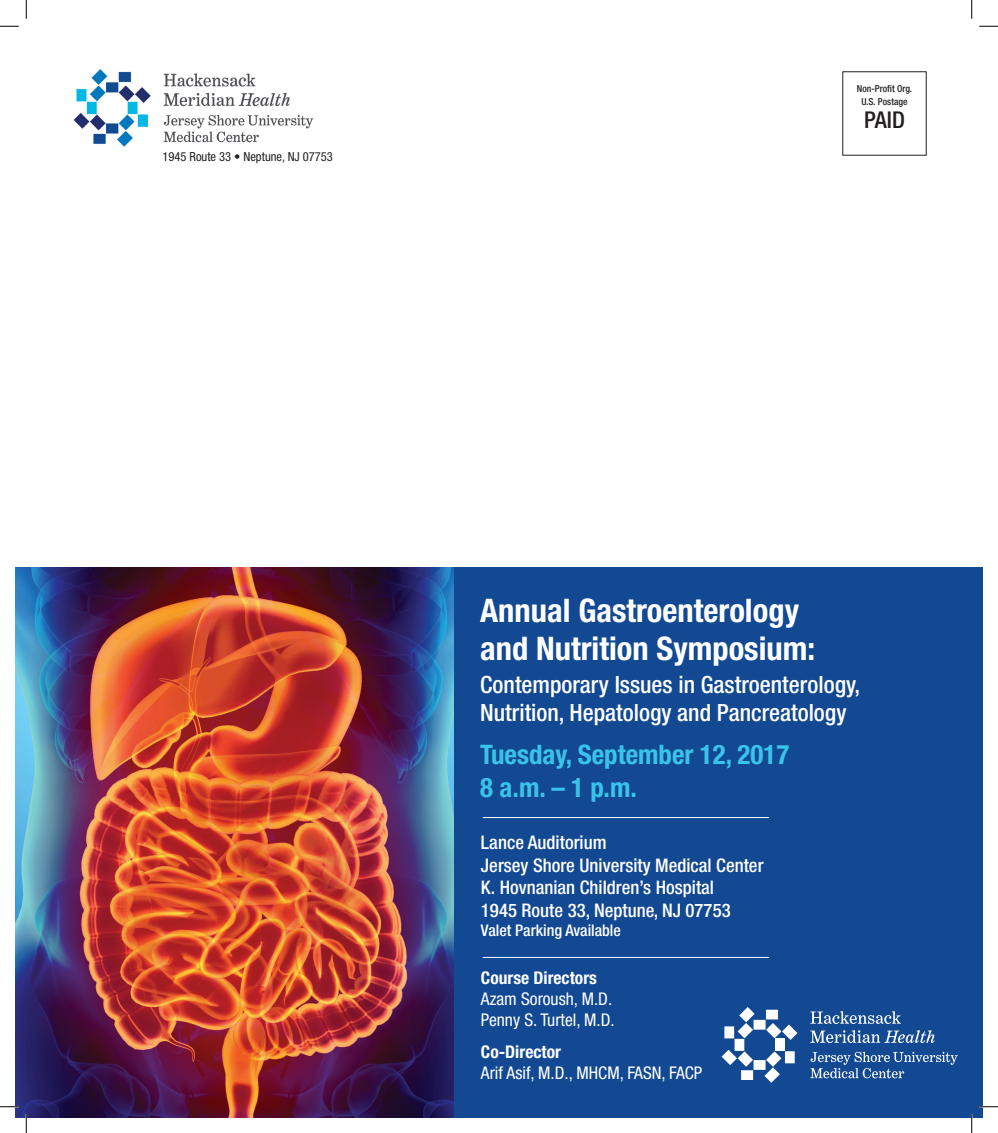
<style>
.page{position:relative;width:998px;height:1133px;background:#fff}
.page>*{position:absolute;margin:0;border:0;box-sizing:border-box;transform-origin:0 0}
.t1{font:700 condensed 32.5px/37.6px "Helvetica Neue LT Std";color:#fff}
.t2{font:700 condensed 26.88px/32.2px "Helvetica Neue LT Std";color:#3ac3ea}
.t3{font:500 condensed 23.75px/27.5px "Helvetica Neue LT Std";color:#fff}
.t4{font:500 condensed 23.12px "Helvetica Neue LT Std";color:#231f20}
.t5{font:500 condensed 18.75px "Helvetica Neue LT Std";color:#fff}
.t6{font:condensed 17.5px "Helvetica Neue LT Std";color:#fff}
.t7{font:700 condensed 17.5px "Helvetica Neue LT Std";color:#fff}
.t8{font:500 condensed 16.12px "Helvetica Neue LT Std";color:#fff}
.t9{font:condensed 12.5px "Helvetica Neue LT Std";color:#231f20}
.t10{font:500 condensed 9.62px "Helvetica Neue LT Std";color:#231f20}
</style>
<div class="page">
<div style="left:454px;top:566px;width:528px;height:552px;background:#124992"></div>
<img style="left:15px;top:567px;width:439px;height:551px">
<img style="left:73px;top:69px;width:241px;height:78px">
<svg style="left:810px;top:1051px;width:147px;height:27px"></svg>
<div style="left:753px;top:1019px;width:12px;height:10px;background:#fff"></div>
<div style="left:766px;top:1009px;width:12px;height:10px;background:#fff"></div>
<svg style="left:737px;top:1007px;width:17px;height:31px"></svg>
<div style="left:734px;top:1038px;width:10px;height:12px;background:#fff"></div>
<div style="left:724px;top:1026px;width:10px;height:12px;background:#fff"></div>
<svg style="left:721px;top:1049px;width:32px;height:17px"></svg>
<div style="left:753px;top:1060px;width:12px;height:9px;background:#fff"></div>
<div style="left:741px;top:1070px;width:12px;height:10px;background:#fff"></div>
<svg style="left:764px;top:1051px;width:17px;height:31px"></svg>
<div style="left:785px;top:1051px;width:9px;height:12px;background:#fff"></div>
<div style="left:774px;top:1038px;width:10px;height:12px;background:#fff"></div>
<svg style="left:766px;top:1023px;width:31px;height:17px"></svg>
<svg style="left:810px;top:1011px;width:90px;height:13px"></svg>
<svg style="left:810px;top:1030px;width:124px;height:13px"></svg>
<hr style="left:483px;top:957px;width:286px;height:1px;background:#fff">
<hr style="left:483px;top:817px;width:286px;height:1px;background:#fff">
<svg style="left:0;top:25px;width:19px;height:2px"></svg>
<svg style="left:979px;top:25px;width:19px;height:2px"></svg>
<svg style="left:0;top:1105px;width:19px;height:2px"></svg>
<svg style="left:979px;top:1105px;width:19px;height:2px"></svg>
<svg style="left:25px;top:0;width:2px;height:19px"></svg>
<svg style="left:25px;top:1114px;width:2px;height:18px"></svg>
<svg style="left:971px;top:0;width:1px;height:19px"></svg>
<svg style="left:970px;top:1114px;width:2px;height:18px"></svg>
<p class="t9" style="left:162px;top:150px;width:172px">1945 Route 33 • Neptune, NJ 07753</p>
<p class="t10" style="left:856px;top:83px;width:57px">Non-Profit Org.</p>
<p class="t10" style="left:861px;top:96px;width:48px">U.S. Postage</p>
<p class="t4" style="left:864px;top:106px;width:42px">PAID</p>
<p class="t1" style="left:480px;top:591px;width:336px">Annual Gastroenterology and Nutrition Symposium:</p>
<p class="t3" style="left:480px;top:671px;width:381px">Contemporary Issues in Gastroenterology,<br>Nutrition, Hepatology and Pancreatology</p>
<p class="t2" style="left:480px;top:738px;width:310px">Tuesday, September 12, 2017<br>8 a.m. – 1 p.m.</p>
<p class="t5" style="left:481px;top:831px;width:127px">Lance Auditorium</p>
<p class="t5" style="left:481px;top:854px;width:284px">Jersey Shore University Medical Center</p>
<p class="t5" style="left:481px;top:876px;width:235px">K. Hovnanian Children’s Hospital</p>
<p class="t5" style="left:481px;top:899px;width:251px">1945 Route 33, Neptune, NJ 07753</p>
<p class="t8" style="left:481px;top:920px;width:141px">Valet Parking Available</p>
<p class="t7" style="left:481px;top:966px;width:117px">Course Directors</p>
<p class="t6" style="left:481px;top:988px;width:133px">Azam Soroush, M.D.</p>
<p class="t6" style="left:481px;top:1009px;width:135px">Penny S. Turtel, M.D.</p>
<p class="t7" style="left:481px;top:1041px;width:81px">Co-Director</p>
<p class="t6" style="left:481px;top:1062px;width:223px">Arif Asif, M.D., MHCM, FASN, FACP</p>
</div>
